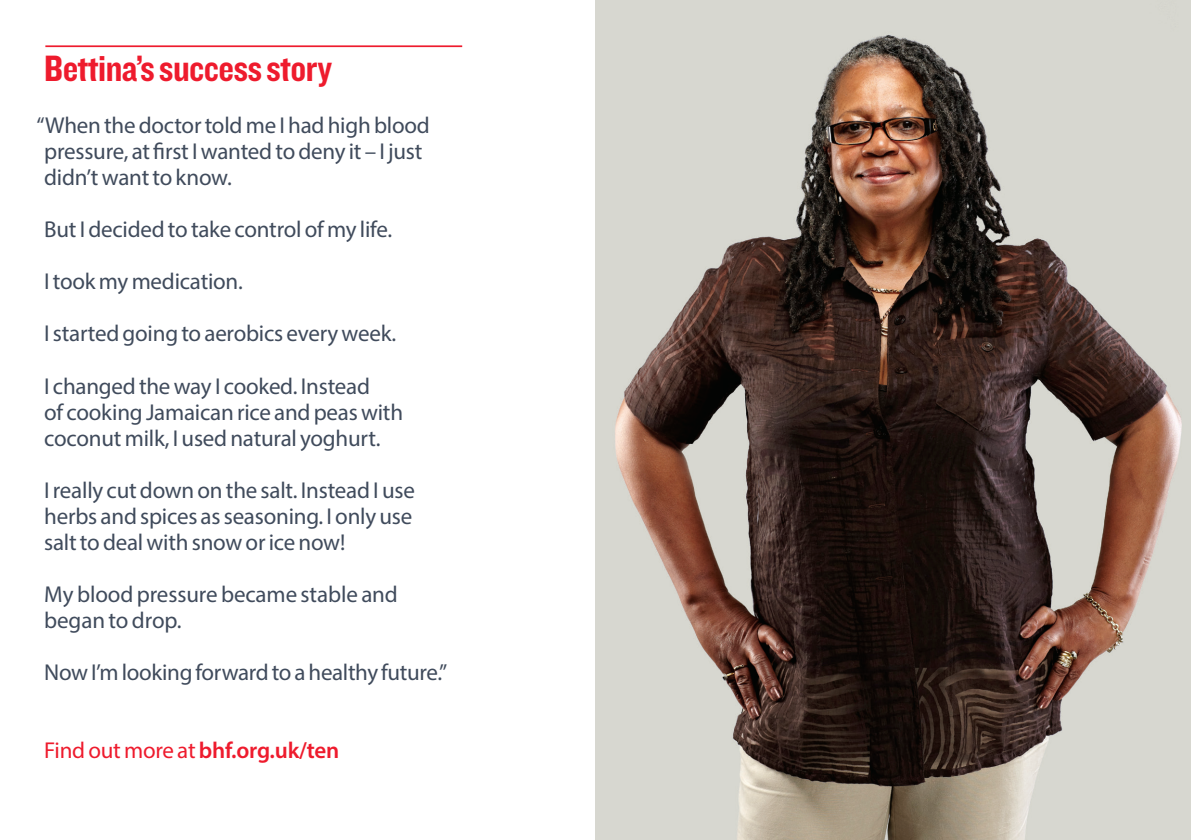
<style>
.page{position:relative;width:1191px;height:840px;background:#fff}
.page>*{position:absolute;margin:0;border:0;box-sizing:border-box;transform-origin:0 0}
.Heading{font:38px "Knockout 50 Welterweight";letter-spacing:-.015em;color:#ee1b2d}
.Body{font:23px/26px "Myriad Pro";letter-spacing:-.01em;color:#404b5c}
.Body-2{font:600 23px "Myriad Pro";letter-spacing:-.01em;color:#ee1b2d}
.s1{font-weight:400}
</style>
<div class="page">
<hr style="left:45px;top:45px;width:417px;height:2px;background:#ee1b2d">
<img style="left:595px;top:0;width:596px;height:839px">
<p class="Heading" style="left:44px;top:43px;width:289px">Bettina’s success story</p>
<p class="Body" style="left:44px;top:112px;width:387px;text-indent:-8px">“When the doctor told me I had high blood pressure, at first I wanted to deny it – I just didn’t want to know.</p>
<p class="Body" style="left:44px;top:216px;width:349px">But I decided to take control of my life.</p>
<p class="Body" style="left:44px;top:268px;width:200px">I took my medication.</p>
<p class="Body" style="left:44px;top:320px;width:353px">I started going to aerobics every week.</p>
<p class="Body" style="left:44px;top:372px;width:360px">I changed the way I cooked. Instead<br>of cooking Jamaican rice and peas with coconut milk, I used natural yoghurt.</p>
<p class="Body" style="left:44px;top:476px;width:372px;text-align:justify">I really cut down on the salt. Instead I use herbs and spices as seasoning. I only use salt to deal with snow or ice now!</p>
<p class="Body" style="left:44px;top:580px;width:355px">My blood pressure became stable and began to drop.</p>
<p class="Body" style="left:44px;top:658px;width:404px">Now I’m looking forward to a healthy future.”</p>
<p class="Body-2" style="left:44px;top:735px;width:296px"><span class="s1">Find out more at</span> bhf.org.uk/ten</p>
</div>
